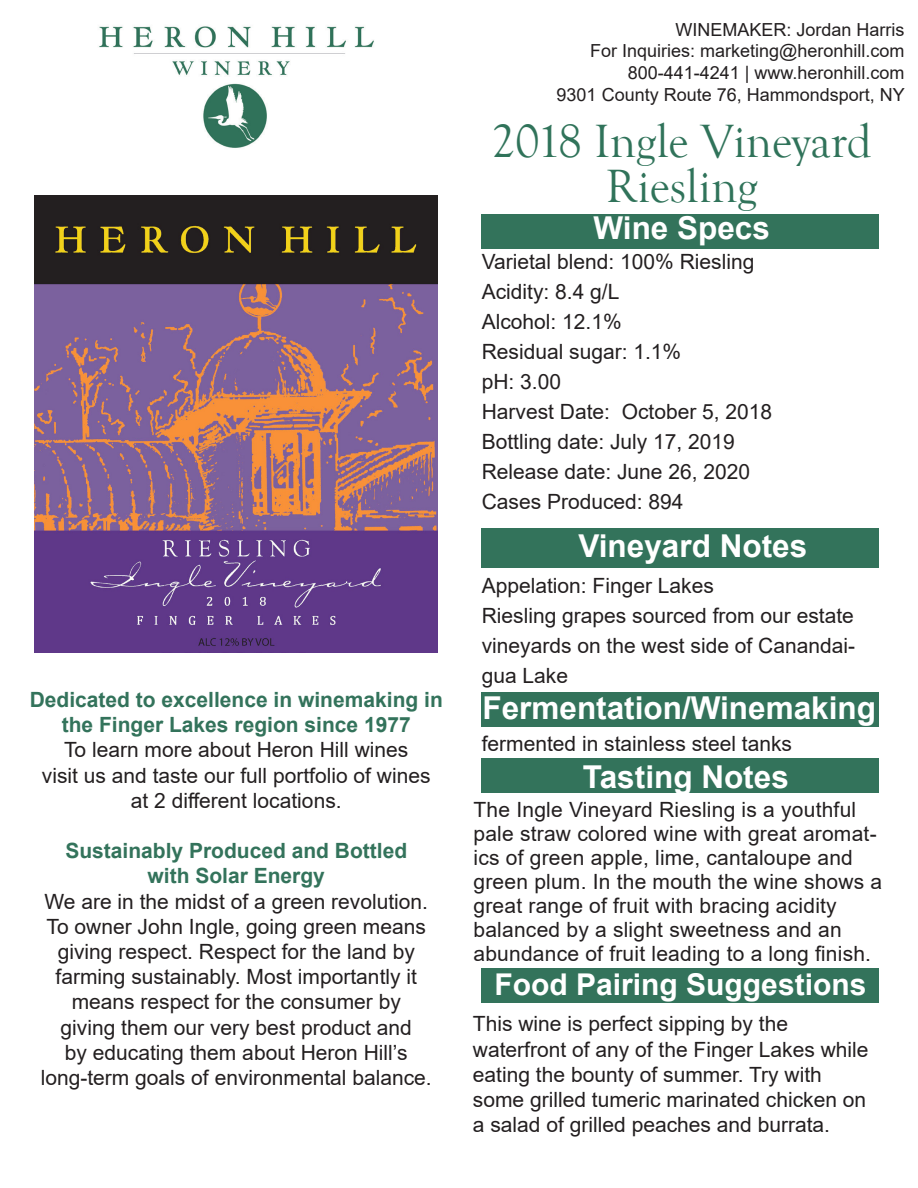
<style>
.page{position:relative;width:918px;height:1188px;background:#fff}
.page>*{position:absolute;margin:0;border:0;box-sizing:border-box;transform-origin:0 0}
.t1{font:48px "Goudy Old Style T";color:#30735a}
.t2{font:700 31.5px "Arial";color:#fff}
.t3{font:700 30px "Arial";color:#fff}
.t4{font:21px/24px "Arial";color:#231f20}
.t5{font:700 21px/25.2px "Arial";color:#33735b;text-align:center}
.t6{font:18px "Arial";color:#231f20}
</style>
<div class="page">
<img style="left:99px;top:26px;width:275px;height:122px">
<div style="left:482px;top:214px;width:397px;height:35px;background:#33735b"></div>
<div style="left:482px;top:529px;width:397px;height:39px;background:#33735b"></div>
<div style="left:482px;top:693px;width:397px;height:34px;background:#33735b"></div>
<div style="left:482px;top:759px;width:397px;height:34px;background:#33735b"></div>
<div style="left:482px;top:968px;width:397px;height:35px;background:#33735b"></div>
<img style="left:35px;top:196px;width:403px;height:456px">
<p class="t5" style="left:30px;top:687px;width:415px">Dedicated to excellence in winemaking in the Finger Lakes region since 1977</p>
<p class="t4" style="left:64px;top:738px;width:346px">To learn more about Heron Hill wines</p>
<p class="t4" style="left:42px;top:763px;width:390px">visit us and taste our full portfolio of wines</p>
<p class="t4" style="left:131px;top:788px;width:212px">at 2 different locations.</p>
<p class="t5" style="left:65px;top:838px;width:343px">Sustainably Produced and Bottled</p>
<p class="t5" style="left:148px;top:864px;width:179px">with Solar Energy</p>
<p class="t4" style="left:44px;top:889px;width:385px">We are in the midst of a green revolution.</p>
<p class="t4" style="left:47px;top:914px;width:381px">To owner John Ingle, going green means</p>
<p class="t4" style="left:58px;top:939px;width:359px">giving respect. Respect for the land by</p>
<p class="t4" style="left:56px;top:965px;width:363px">farming sustainably. Most importantly it</p>
<p class="t4" style="left:72px;top:990px;width:331px">means respect for the consumer by</p>
<p class="t4" style="left:61px;top:1015px;width:353px">giving them our very best product and</p>
<p class="t4" style="left:65px;top:1040px;width:344px">by educating them about Heron Hill’s</p>
<p class="t4" style="left:41px;top:1065px;width:392px">long-term goals of environmental balance.</p>
<p class="t6" style="left:675px;top:17px;width:231px">WINEMAKER: Jordan Harris</p>
<p class="t6" style="left:590px;top:39px;width:316px">For Inquiries: marketing@heronhill.com</p>
<p class="t6" style="left:628px;top:60px;width:278px">800-441-4241 | www.heronhill.com</p>
<p class="t6" style="left:557px;top:82px;width:350px">9301 County Route 76, Hammondsport, NY</p>
<p class="t1" style="left:492px;top:115px;width:382px">2018 Ingle Vineyard</p>
<p class="t1" style="left:606px;top:160px;width:153px">Riesling</p>
<p class="t2" style="left:593px;top:206px;width:178px">Wine Specs</p>
<p class="t4" style="left:482px;top:246px;width:274px;line-height:30px">Varietal blend: 100% Riesling<br>Acidity: 8.4 g/L</p>
<p class="t4" style="left:482px;top:309px;width:142px">Alcohol: 12.1%</p>
<p class="t4" style="left:482px;top:339px;width:201px">Residual sugar: 1.1%</p>
<p class="t4" style="left:482px;top:369px;width:81px">pH: 3.00</p>
<p class="t4" style="left:482px;top:399px;width:292px">Harvest Date: October 5, 2018</p>
<p class="t4" style="left:482px;top:429px;width:255px">Bottling date: July 17, 2019</p>
<p class="t4" style="left:482px;top:459px;width:270px">Release date: June 26, 2020</p>
<p class="t4" style="left:482px;top:489px;width:203px">Cases Produced: 894</p>
<p class="t2" style="left:578px;top:524px;width:230px">Vineyard Notes</p>
<p class="t4" style="left:482px;top:573px;width:234px">Appelation: Finger Lakes</p>
<p class="t4" style="left:482px;top:600px;width:375px;line-height:30px;text-align:justify">Riesling grapes sourced from our estate vineyards on the west side of Canandai&shy;gua Lake</p>
<p class="t2" style="left:483px;top:686px;width:395px">Fermentation/Winemaking</p>
<p class="t4" style="left:482px;top:732px;width:312px">fermented in stainless steel tanks</p>
<p class="t2" style="left:583px;top:754px;width:207px">Tasting Notes</p>
<p class="t4" style="left:474px;top:798px;width:410px">The Ingle Vineyard Riesling is a youthful pale straw colored wine with great aromat&shy;ics of green apple, lime, cantaloupe and green plum. In the mouth the wine shows a great range of fruit with bracing acidity</p>
<p class="t4" style="left:474px;top:918px;width:399px">balanced by a slight sweetness and an abundance of fruit leading to a long finish.</p>
<p class="t3" style="left:495px;top:963px;width:373px">Food Pairing Suggestions</p>
<p class="t4" style="left:473px;top:1012px;width:317px">This wine is perfect sipping by the</p>
<p class="t4" style="left:473px;top:1037px;width:397px;line-height:25.2px">waterfront of any of the Finger Lakes while eating the bounty of summer. Try with some grilled tumeric marinated chicken on a salad of grilled peaches and burrata.</p>
</div>
